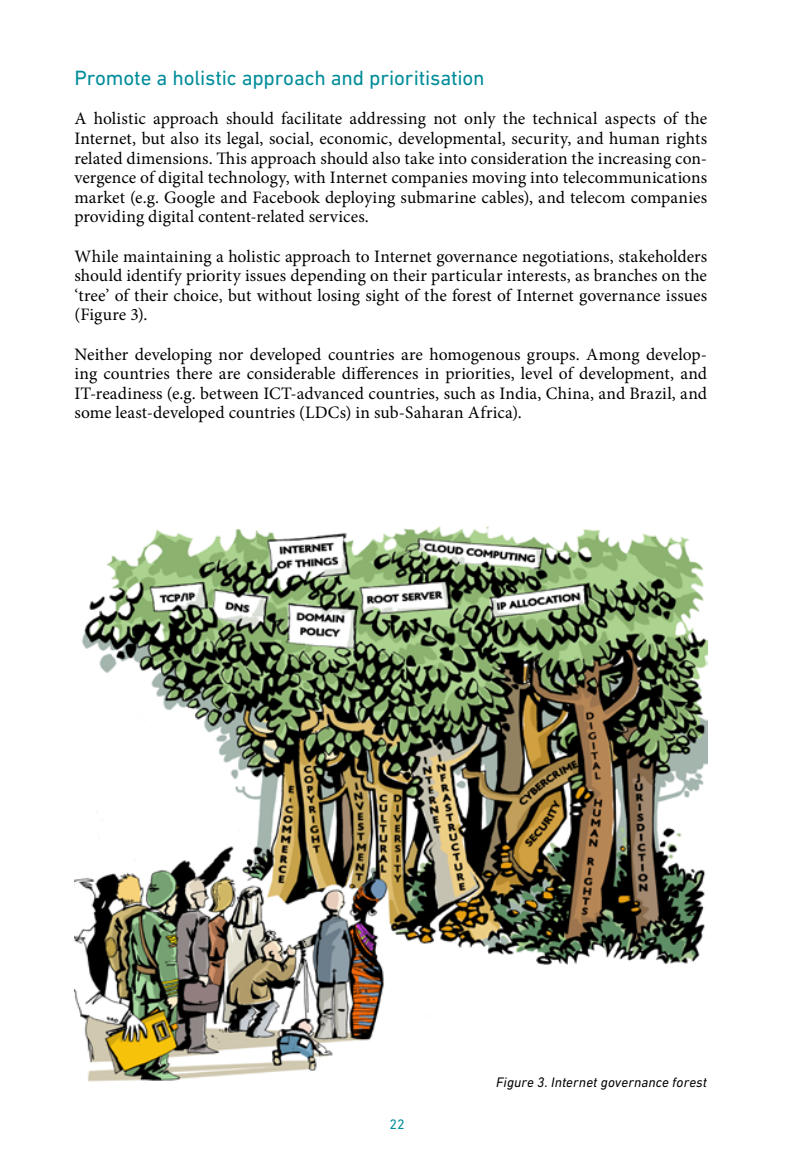
<style>
.page{position:relative;width:794px;height:1166px;background:#fff}
.page>*{position:absolute;margin:0;border:0;box-sizing:border-box;transform-origin:0 0}
.Heading_C{font:21px "DIN Next LT Pro";letter-spacing:-.005em;color:#008c99}
.Body{font:17.5px/19.6px "Minion Pro";letter-spacing:.005em;color:#000;text-align:justify}
.t1{font:italic 14px "DIN Next LT Pro";letter-spacing:.01em;color:#000}
.t2{font:14px "DIN Next LT Pro";color:#008c99}
</style>
<div class="page">
<img style="left:74px;top:526px;width:633px;height:556px">
<p class="Heading_C" style="left:74px;top:66px;width:411px">Promote a holistic approach and prioritisation</p>
<p class="Body" style="left:74px;top:109px;width:634px">A holistic approach should facilitate addressing not only the technical aspects of the Internet, but also its legal, social, economic, developmental, security, and human rights related dimensions. This approach should also take into consideration the increasing con‑ vergence of digital technology, with Internet companies moving into telecommunications market (e.g. Google and Facebook deploying submarine cables), and telecom companies providing digital content‑related services.</p>
<p class="Body" style="left:74px;top:246px;width:634px">While maintaining a holistic approach to Internet governance negotiations, stakeholders should identify priority issues depending on their particular interests, as branches on the ‘tree’ of their choice, but without losing sight of the forest of Internet governance issues (Figure 3).</p>
<p class="Body" style="left:74px;top:344px;width:634px">Neither developing nor developed countries are homogenous groups. Among develop‑ ing countries there are considerable differences in priorities, level of development, and IT‑readiness (e.g. between ICT‑advanced countries, such as India, China, and Brazil, and some least-developed countries (LDCs) in sub‑Saharan Africa).</p>
<p class="t2" style="left:389px;top:1116px;width:17px">22</p>
<p class="t1" style="left:496px;top:1073px;width:212px">Figure 3. Internet governance forest</p>
</div>
